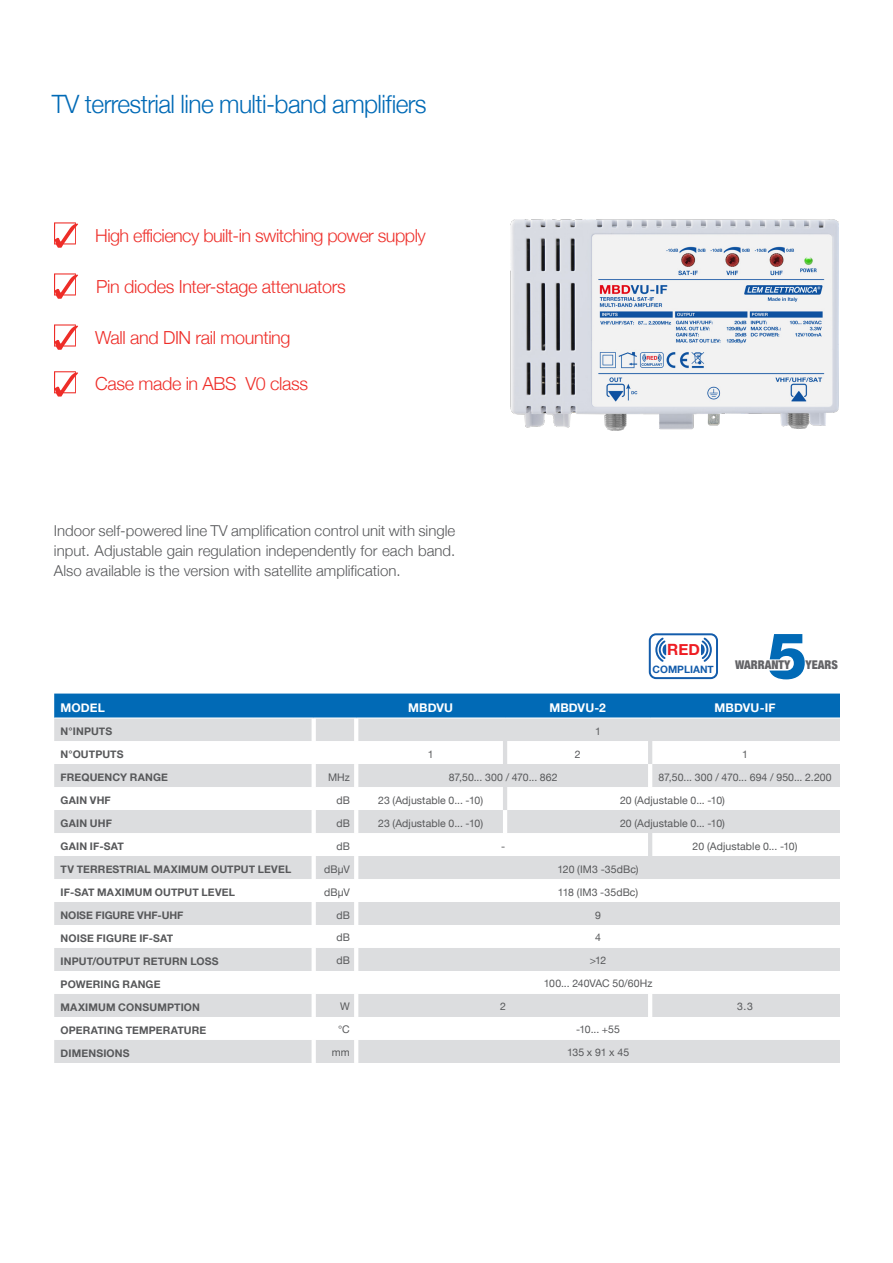
<style>
.page{position:relative;width:893px;height:1263px;background:#fff}
.page>*{position:absolute;margin:0;border:0;box-sizing:border-box;transform-origin:0 0}
.t1{font:300 25.2px "Helvetica Neue";letter-spacing:-.025em;color:#016ab6}
.t2{font:300 18px "Helvetica Neue";letter-spacing:-.02em;color:#ee2d28}
.t3{font:300 18px "Helvetica Neue";letter-spacing:-.03em;color:#ee312c}
.t4{font:700 15.45px "Helvetica Neue";color:#ee1d23}
.Elenco_puntato_EN{font:300 15px/20.2px "Helvetica Neue";color:#57585a;text-align:justify}
.Elenco_caratteristiche_Prodotto_2019{font:700 12px "Helvetica Neue";letter-spacing:.01em;color:#fff}
.t5{font:900 condensed 12px "Helvetica Neue";color:#636366}
.Descriz_Tabelle_EN{font:10.5px "Helvetica Neue";letter-spacing:.005em;color:#57585a}
.Grassetto_Tabelle_EN{font:700 10.5px "Helvetica Neue";letter-spacing:.015em;color:#57585a}
.Elenco_caratteristiche_Prodotto_2019-2{font:700 10.5px "Helvetica Neue";letter-spacing:.015em;color:#57585a}
.Colonna_dB_Dx{font:10.5px "Helvetica Neue";letter-spacing:.005em;color:#57585a}
.Grassetto_Tabelle_EN-2{font:700 10.5px "Helvetica Neue";letter-spacing:-.01em;color:#57585a}
.Elenco_caratteristiche_Prodotto_2019-3{font:10.5px "Helvetica Neue";color:#57585a}
.t6{font:700 10.2px "Helvetica Neue";color:#135cab}
</style>
<div class="page">
<img style="left:511px;top:219px;width:328px;height:212px">
<svg style="left:54px;top:222px;width:24px;height:26px"></svg>
<svg style="left:54px;top:273px;width:24px;height:26px"></svg>
<svg style="left:54px;top:324px;width:24px;height:26px"></svg>
<svg style="left:54px;top:371px;width:24px;height:26px"></svg>
<div style="left:54px;top:693px;width:786px;height:24px;background:#016ab6"></div>
<svg style="left:54px;top:718px;width:786px;height:345px;fill:#dcdddf"></svg>
<hr style="left:312px;top:718px;width:4px;height:23px;background:#fff">
<hr style="left:354px;top:718px;width:4px;height:23px;background:#fff">
<hr style="left:312px;top:741px;width:4px;height:23px;background:#fff">
<hr style="left:354px;top:741px;width:4px;height:23px;background:#fff">
<hr style="left:312px;top:764px;width:4px;height:23px;background:#fff">
<hr style="left:354px;top:764px;width:4px;height:23px;background:#fff">
<hr style="left:312px;top:787px;width:4px;height:23px;background:#fff">
<hr style="left:354px;top:787px;width:4px;height:23px;background:#fff">
<hr style="left:312px;top:810px;width:4px;height:23px;background:#fff">
<hr style="left:354px;top:810px;width:4px;height:23px;background:#fff">
<hr style="left:312px;top:833px;width:4px;height:23px;background:#fff">
<hr style="left:354px;top:833px;width:4px;height:23px;background:#fff">
<hr style="left:312px;top:856px;width:4px;height:23px;background:#fff">
<hr style="left:354px;top:856px;width:4px;height:23px;background:#fff">
<hr style="left:312px;top:879px;width:4px;height:23px;background:#fff">
<hr style="left:354px;top:879px;width:4px;height:23px;background:#fff">
<hr style="left:312px;top:902px;width:4px;height:23px;background:#fff">
<hr style="left:354px;top:902px;width:4px;height:23px;background:#fff">
<hr style="left:312px;top:925px;width:4px;height:23px;background:#fff">
<hr style="left:354px;top:925px;width:4px;height:23px;background:#fff">
<hr style="left:312px;top:948px;width:4px;height:23px;background:#fff">
<hr style="left:354px;top:948px;width:4px;height:23px;background:#fff">
<hr style="left:312px;top:971px;width:4px;height:23px;background:#fff">
<hr style="left:354px;top:971px;width:4px;height:23px;background:#fff">
<hr style="left:312px;top:994px;width:4px;height:23px;background:#fff">
<hr style="left:354px;top:994px;width:4px;height:23px;background:#fff">
<hr style="left:312px;top:1017px;width:4px;height:23px;background:#fff">
<hr style="left:354px;top:1017px;width:4px;height:23px;background:#fff">
<hr style="left:312px;top:1040px;width:4px;height:23px;background:#fff">
<hr style="left:354px;top:1040px;width:4px;height:23px;background:#fff">
<hr style="left:503px;top:741px;width:4px;height:23px;background:#dcdddf">
<hr style="left:648px;top:741px;width:4px;height:23px;background:#dcdddf">
<hr style="left:648px;top:764px;width:4px;height:23px;background:#fff">
<hr style="left:503px;top:810px;width:4px;height:23px;background:#fff">
<hr style="left:648px;top:833px;width:4px;height:23px;background:#dcdddf">
<hr style="left:648px;top:994px;width:4px;height:23px;background:#fff">
<hr style="left:503px;top:787px;width:4px;height:23px;background:#dcdddf">
<svg style="left:769px;top:634px;width:36px;height:45px"></svg>
<div style="left:649px;top:633px;width:69px;height:46px;border:2px solid #135cab;border-radius:6px"></div>
<svg style="left:655px;top:637px;width:12px;height:25px"></svg>
<svg style="left:701px;top:637px;width:11px;height:25px"></svg>
<p class="t1" style="left:52px;top:84px;width:376px">TV terrestrial line multi-band amplifiers</p>
<p class="t3" style="left:95px;top:221px;width:332px">High efficiency built-in switching power supply</p>
<p class="t2" style="left:96px;top:272px;width:251px">Pin diodes Inter-stage attenuators</p>
<p class="t2" style="left:95px;top:323px;width:197px">Wall and DIN rail mounting</p>
<p class="t2" style="left:95px;top:369px;width:214px">Case made in ABS V0 class</p>
<p class="Elenco_puntato_EN" style="left:54px;top:519px;width:403px">Indoor self-powered line TV amplification control unit with single input. Adjustable gain regulation independently for each band.<br>Also available is the version with satellite amplification.</p>
<p class="t4" style="left:667px;top:638px;width:34px">RED</p>
<p class="t6" style="left:653px;top:661px;width:63px">COMPLIANT</p>
<p class="t5" style="left:735px;top:655px;width:57px">WARRANTY</p>
<p class="t5" style="left:806px;top:655px;width:34px">YEARS</p>
<p class="Elenco_caratteristiche_Prodotto_2019" style="left:61px;top:698px;width:46px">MODEL</p>
<p class="Elenco_caratteristiche_Prodotto_2019" style="left:408px;top:698px;width:46px">MBDVU</p>
<p class="Elenco_caratteristiche_Prodotto_2019" style="left:549px;top:698px;width:58px">MBDVU-2</p>
<p class="Elenco_caratteristiche_Prodotto_2019" style="left:715px;top:698px;width:62px">MBDVU-IF</p>
<p class="Elenco_caratteristiche_Prodotto_2019-2" style="left:61px;top:723px;width:53px">N°INPUTS</p>
<p class="Elenco_caratteristiche_Prodotto_2019-3" style="left:595px;top:723px;width:7px">1</p>
<p class="Elenco_caratteristiche_Prodotto_2019-2" style="left:61px;top:746px;width:65px">N°OUTPUTS</p>
<p class="Elenco_caratteristiche_Prodotto_2019-3" style="left:428px;top:746px;width:7px">1</p>
<p class="Elenco_caratteristiche_Prodotto_2019-3" style="left:575px;top:746px;width:7px">2</p>
<p class="Elenco_caratteristiche_Prodotto_2019-3" style="left:742px;top:746px;width:7px">1</p>
<p class="Elenco_caratteristiche_Prodotto_2019-2" style="left:61px;top:769px;width:109px">FREQUENCY RANGE</p>
<p class="Colonna_dB_Dx" style="left:328px;top:769px;width:23px">MHz</p>
<p class="Descriz_Tabelle_EN" style="left:449px;top:769px;width:111px">87,50... 300 / 470... 862</p>
<p class="Descriz_Tabelle_EN" style="left:658px;top:769px;width:175px">87,50... 300 / 470... 694 / 950... 2.200</p>
<p class="Elenco_caratteristiche_Prodotto_2019-2" style="left:61px;top:792px;width:52px">GAIN VHF</p>
<p class="Colonna_dB_Dx" style="left:336px;top:792px;width:15px">dB</p>
<p class="Descriz_Tabelle_EN" style="left:378px;top:792px;width:106px">23 (Adjustable 0... -10)</p>
<p class="Descriz_Tabelle_EN" style="left:620px;top:792px;width:106px">20 (Adjustable 0... -10)</p>
<p class="Elenco_caratteristiche_Prodotto_2019-2" style="left:61px;top:815px;width:53px">GAIN UHF</p>
<p class="Colonna_dB_Dx" style="left:336px;top:815px;width:15px">dB</p>
<p class="Descriz_Tabelle_EN" style="left:378px;top:815px;width:106px">23 (Adjustable 0... -10)</p>
<p class="Descriz_Tabelle_EN" style="left:620px;top:815px;width:106px">20 (Adjustable 0... -10)</p>
<p class="Elenco_caratteristiche_Prodotto_2019-2" style="left:61px;top:838px;width:65px">GAIN IF-SAT</p>
<p class="Colonna_dB_Dx" style="left:336px;top:838px;width:15px">dB</p>
<p class="Elenco_caratteristiche_Prodotto_2019-3" style="left:501px;top:838px;width:6px">-</p>
<p class="Descriz_Tabelle_EN" style="left:693px;top:838px;width:106px">20 (Adjustable 0... -10)</p>
<p class="Grassetto_Tabelle_EN" style="left:61px;top:861px;width:232px">TV TERRESTRIAL MAXIMUM OUTPUT LEVEL</p>
<p class="Colonna_dB_Dx" style="left:324px;top:861px;width:27px">dBµV</p>
<p class="Descriz_Tabelle_EN" style="left:558px;top:861px;width:83px">120 (IM3 -35dBc)</p>
<p class="Grassetto_Tabelle_EN" style="left:61px;top:884px;width:176px">IF-SAT MAXIMUM OUTPUT LEVEL</p>
<p class="Colonna_dB_Dx" style="left:324px;top:884px;width:27px">dBµV</p>
<p class="Descriz_Tabelle_EN" style="left:558px;top:884px;width:82px">118 (IM3 -35dBc)</p>
<p class="Grassetto_Tabelle_EN-2" style="left:61px;top:907px;width:124px">NOISE FIGURE VHF-UHF</p>
<p class="Colonna_dB_Dx" style="left:336px;top:907px;width:15px">dB</p>
<p class="Elenco_caratteristiche_Prodotto_2019-3" style="left:595px;top:907px;width:7px">9</p>
<p class="Grassetto_Tabelle_EN" style="left:61px;top:930px;width:114px">NOISE FIGURE IF-SAT</p>
<p class="Colonna_dB_Dx" style="left:336px;top:930px;width:15px">dB</p>
<p class="Elenco_caratteristiche_Prodotto_2019-3" style="left:595px;top:930px;width:7px">4</p>
<p class="Grassetto_Tabelle_EN" style="left:61px;top:953px;width:160px">INPUT/OUTPUT RETURN LOSS</p>
<p class="Colonna_dB_Dx" style="left:336px;top:953px;width:15px">dB</p>
<p class="Descriz_Tabelle_EN" style="left:590px;top:953px;width:18px">&gt;12</p>
<p class="Grassetto_Tabelle_EN" style="left:61px;top:976px;width:101px">POWERING RANGE</p>
<p class="Descriz_Tabelle_EN" style="left:544px;top:976px;width:110px">100... 240VAC 50/60Hz</p>
<p class="Grassetto_Tabelle_EN" style="left:61px;top:998px;width:141px">MAXIMUM CONSUMPTION</p>
<p class="Colonna_dB_Dx" style="left:340px;top:999px;width:11px">W</p>
<p class="Elenco_caratteristiche_Prodotto_2019-3" style="left:500px;top:999px;width:7px">2</p>
<p class="Elenco_caratteristiche_Prodotto_2019-3" style="left:737px;top:999px;width:18px">3.3</p>
<p class="Grassetto_Tabelle_EN" style="left:61px;top:1021px;width:147px">OPERATING TEMPERATURE</p>
<p class="Colonna_dB_Dx" style="left:338px;top:1022px;width:13px">°C</p>
<p class="Descriz_Tabelle_EN" style="left:576px;top:1022px;width:45px">-10... +55</p>
<p class="Grassetto_Tabelle_EN" style="left:61px;top:1044px;width:71px">DIMENSIONS</p>
<p class="Colonna_dB_Dx" style="left:332px;top:1045px;width:20px">mm</p>
<p class="Descriz_Tabelle_EN" style="left:567px;top:1045px;width:64px">135 x 91 x 45</p>
</div>
